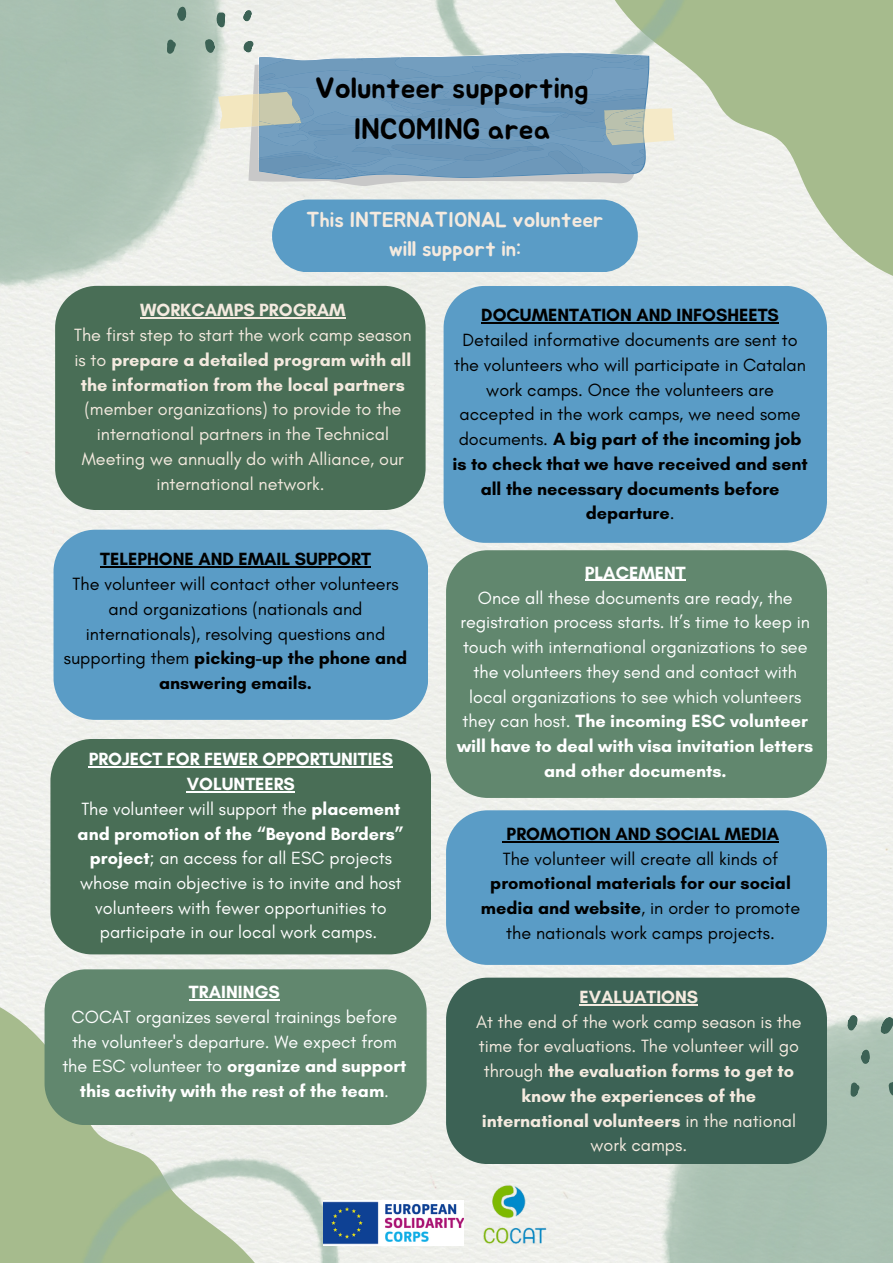
<style>
.page{position:relative;width:893px;height:1264px;background:#fff}
.page>*{position:absolute;margin:0;border:0;box-sizing:border-box;transform-origin:0 0}
.t1{font:29.1px/40.5px "Jua";color:#000;text-align:center}
.t2{font:21.15px/29.2px "Jua";color:#f4eadf;text-align:center}
.t3{font:18px/24.8px "Glacial Indifference";color:#fff;text-align:center}
.t4{font:18px/24.8px "Glacial Indifference";color:#000;text-align:center}
.t5{font:18px/24.8px "Glacial Indifference";color:#f4eadf;text-align:center}
.t6{font:700 18px "Glacial Indifference";color:#000}
.t7{font:700 18px/24.8px "Glacial Indifference";color:#fff;text-align:center}
.t8{font:700 18px "Glacial Indifference";color:#f4eadf}
.s1{font-weight:700}
</style>
<div class="page">
<div style="left:0;top:0;width:892px;height:1262px;background:#eff0ec"></div>
<img style="left:659px;top:1012px;width:233px;height:250px">
<svg style="left:0;top:988px;width:278px;height:274px;background:#bbcaa8"></svg>
<img style="left:0;top:0;width:230px;height:291px">
<img style="left:74px;top:1156px;width:270px;height:106px">
<svg style="left:601px;top:0;width:291px;height:288px;background:#c8d4ba"></svg>
<img style="left:431px;top:0;width:269px;height:89px">
<svg style="left:177px;top:7px;width:9px;height:14px"></svg>
<svg style="left:216px;top:12px;width:9px;height:15px"></svg>
<svg style="left:243px;top:10px;width:9px;height:12px"></svg>
<svg style="left:167px;top:40px;width:9px;height:14px"></svg>
<svg style="left:847px;top:1014px;width:10px;height:16px"></svg>
<svg style="left:880px;top:1017px;width:12px;height:17px"></svg>
<svg style="left:860px;top:1049px;width:10px;height:15px"></svg>
<svg style="left:850px;top:1082px;width:9px;height:14px"></svg>
<svg style="left:888px;top:1081px;width:4px;height:15px"></svg>
<svg style="left:248px;top:179px;width:386px;height:7px;background:#dddedb"></svg>
<svg style="left:205px;top:39px;width:469px;height:140px;background:#94b2c5"></svg>
<div style="left:55px;top:286px;width:370px;height:224px;background:#496e56"></div>
<div style="left:272px;top:199px;width:365px;height:73px;background:#5a9cc6;border-radius:36px"></div>
<div style="left:443px;top:286px;width:383px;height:257px;background:#5a9cc6"></div>
<div style="left:446px;top:550px;width:380px;height:248px;background:#61876e"></div>
<div style="left:53px;top:529px;width:375px;height:191px;background:#5a9cc6"></div>
<div style="left:50px;top:739px;width:381px;height:215px;background:#496e56"></div>
<img style="left:323px;top:1200px;width:141px;height:45px">
<img style="left:481px;top:1183px;width:67px;height:62px">
<hr style="left:140px;top:317px;width:205px;height:2px;background:#f4eadf">
<hr style="left:481px;top:322px;width:297px;height:2px;background:#000">
<hr style="left:100px;top:566px;width:271px;height:1px;background:#000">
<hr style="left:584px;top:580px;width:101px;height:1px;background:#fff">
<hr style="left:89px;top:766px;width:304px;height:1px;background:#fff">
<hr style="left:187px;top:791px;width:108px;height:1px;background:#fff">
<div style="left:446px;top:810px;width:380px;height:154px;background:#5a9cc6"></div>
<hr style="left:506px;top:841px;width:273px;height:1px;background:#000">
<div style="left:45px;top:969px;width:381px;height:156px;background:#61876e"></div>
<hr style="left:189px;top:999px;width:91px;height:1px;background:#fff">
<div style="left:446px;top:977px;width:380px;height:186px;background:#3c6255"></div>
<hr style="left:579px;top:1004px;width:119px;height:1px;background:#f4eadf">
<p class="t1" style="left:315px;top:69px;width:275px">Volunteer supporting<br>INCOMING area</p>
<p class="t2" style="left:306px;top:206px;width:299px">This INTERNATIONAL volunteer will support in:</p>
<p class="t8" style="left:140px;top:299px;width:207px">WORKCAMPS PROGRAM</p>
<p class="t5" style="left:74px;top:322px;width:339px">The first step to start the work camp season is to <span class="s1">prepare a detailed program with all the information from the local partners </span>(member organizations) to provide to the international partners in the Technical Meeting we annually do with Alliance, our international network.</p>
<p class="t6" style="left:100px;top:548px;width:272px">TELEPHONE AND EMAIL SUPPORT</p>
<p class="t4" style="left:64px;top:571px;width:345px">The volunteer will contact other volunteers and organizations (nationals and internationals), resolving questions and supporting them <span class="s1">picking-up the phone and answering emails.</span></p>
<p class="t7" style="left:89px;top:746px;width:306px">PROJECT FOR FEWER OPPORTUNITIES<br>VOLUNTEERS</p>
<p class="t3" style="left:78px;top:796px;width:328px">The volunteer will support the <span class="s1">placement and promotion of the “Beyond Borders” project</span>; an access for all ESC projects whose main objective is to invite and host volunteers with fewer opportunities to participate in our local work camps.</p>
<p class="t7" style="left:189px;top:979px;width:92px">TRAININGS</p>
<p class="t3" style="left:62px;top:1004px;width:345px">COCAT organizes several trainings before the volunteer's departure. We expect from the ESC volunteer to <span class="s1">organize and support this activity with the rest of the team</span>.</p>
<p class="t6" style="left:481px;top:304px;width:299px">DOCUMENTATION AND INFOSHEETS</p>
<p class="t4" style="left:452px;top:327px;width:357px">Detailed informative documents are sent to the volunteers who will participate in Catalan work camps. Once the volunteers are accepted in the work camps, we need some documents. <span class="s1">A big part of the incoming job is to check that we have received and sent all the necessary documents before departure</span>.</p>
<p class="t7" style="left:584px;top:560px;width:102px">PLACEMENT</p>
<p class="t3" style="left:457px;top:585px;width:358px">Once all these documents are ready, the registration process starts. It’s time to keep in touch with international organizations to see the volunteers they send and contact with local organizations to see which volunteers they can host. <span class="s1">The incoming ESC volunteer will have to deal with visa invitation letters and other documents.</span></p>
<p class="t6" style="left:506px;top:822px;width:274px">PROMOTION AND SOCIAL MEDIA</p>
<p class="t4" style="left:481px;top:846px;width:321px">The volunteer will create all kinds of <span class="s1">promotional materials for our social media and website</span>, in order to promote the nationals work camps projects.</p>
<p class="t8" style="left:579px;top:985px;width:120px">EVALUATIONS</p>
<p class="t5" style="left:476px;top:1009px;width:327px">At the end of the work camp season is the time for evaluations. The volunteer will go through <span class="s1">the evaluation forms to get to know the experiences of the international volunteers</span> in the national work camps.</p>
</div>
